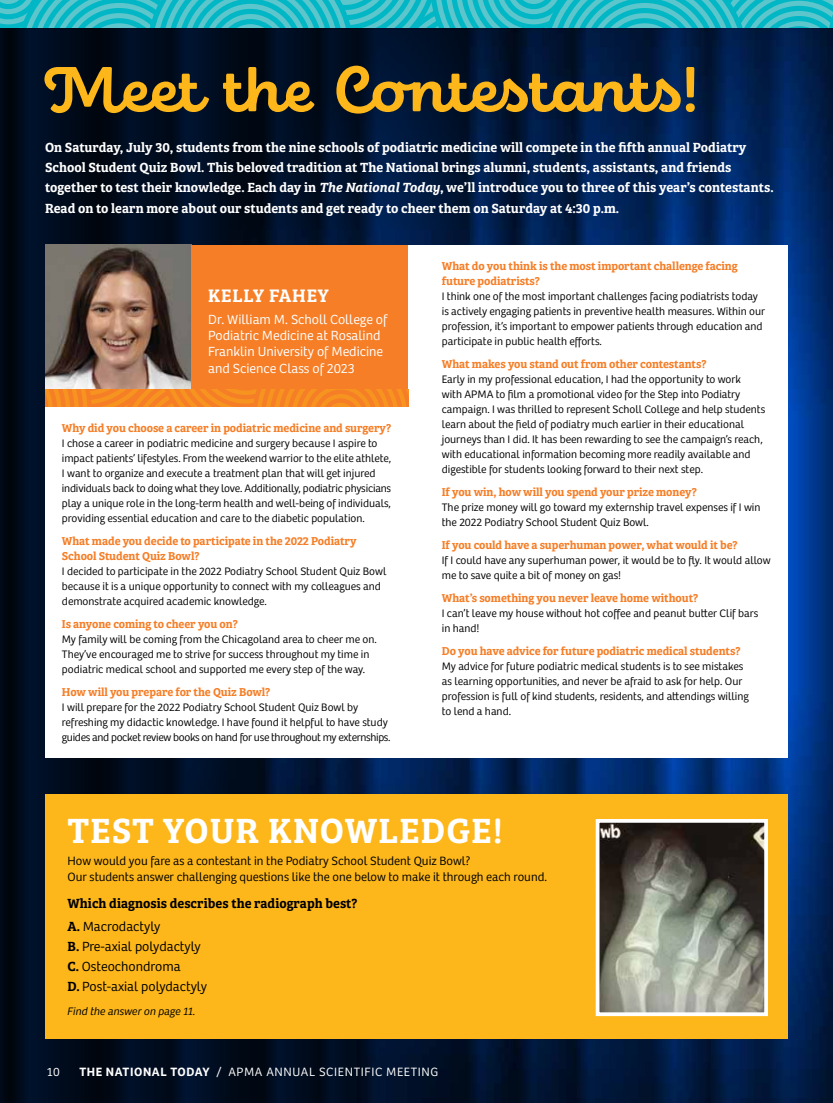
<style>
.page{position:relative;width:833px;height:1103px;background:#fff}
.page>*{position:absolute;margin:0;border:0;box-sizing:border-box;transform-origin:0 0}
.t1{font:700 64.5px "Eldwin Script";color:#fdb71a}
.t2{font:36.25px "Bree Serif Sb";letter-spacing:.03em;color:#fff}
.t3{font:18.75px "Bree Serif Sb";letter-spacing:.04em;color:#fff}
.t4{font:13.75px/20px "Bree Serif Sb";color:#fff}
.t5{font:300 13.75px/16.2px "Bree";color:#fff}
.t6{font:300 13.75px/20px "Bree";color:#000}
.t7{font:13.75px "Bree Serif Sb";color:#000}
.t8{font:300 12.5px/16.2px "Bree";color:#000}
.t9{font:300 12.5px "Bree";letter-spacing:.05em;color:#fff}
.t10{font:11.88px/15px "Bree Serif Sb";letter-spacing:-.01em;color:#f57e27}
.t11{font:300 11.25px/15px "Bree";color:#000}
.t12{font:italic 300 11.25px "Bree";color:#000}
.s1{font-style:italic}
.s2{font-family:"Bree Serif Sb";font-weight:400}
.s3{font-weight:600}
</style>
<div class="page">
<svg style="left:0;top:0;width:832px;height:28px;background:#2cbec8"></svg>
<img style="left:0;top:28px;width:832px;height:1074px">
<div style="left:341px;top:245px;width:119px;height:512px;background:#fff"></div>
<div style="left:45px;top:406px;width:363px;height:351px;background:#fff"></div>
<img style="left:45px;top:245px;width:146px;height:144px">
<div style="left:425px;top:245px;width:363px;height:512px;background:#fff"></div>
<div style="left:191px;top:245px;width:217px;height:144px;background:#f57e27"></div>
<svg style="left:45px;top:389px;width:363px;height:18px;background:#f58823"></svg>
<div style="left:45px;top:794px;width:743px;height:244px;background:#fdb71a"></div>
<svg style="left:595px;top:819px;width:173px;height:198px;background:#7d7d72"></svg>
<h1 class="t1" style="left:45px;top:53px;width:660px">Meet the Contestants!</h1>
<p class="t4" style="left:45px;top:137px;width:730px">On Saturday, July 30, students from the nine schools of podiatric medicine will compete in the fifth annual Podiatry School Student Quiz Bowl. This beloved tradition at The National brings alumni, students, assistants, and friends together to test their knowledge. Each day in <span class="s1">The National Today</span>, we’ll introduce you to three of this year’s contestants.<br>Read on to learn more about our students and get ready to cheer them on Saturday at 4:30 p.m.</p>
<h3 class="t3" style="left:208px;top:281px;width:122px">KELLY FAHEY</h3>
<p class="t5" style="left:208px;top:310px;width:181px">Dr. William M. Scholl College of<br>Podiatric Medicine at Rosalind<br>Franklin University of Medicine and Science Class of 2023</p>
<p class="t10" style="left:62px;top:419px;width:331px">Why did you choose a career in podiatric medicine and surgery?</p>
<p class="t11" style="left:62px;top:435px;width:331px">I chose a career in podiatric medicine and surgery because I aspire to impact patients’ lifestyles. From the weekend warrior to the elite athlete, I want to organize and execute a treatment plan that will get injured individuals back to doing what they love. Additionally, podiatric physicians play a unique role in the long-term health and well-being of individuals, providing essential education and care to the diabetic population.</p>
<p class="t10" style="left:62px;top:532px;width:296px">What made you decide to participate in the 2022 Podiatry<br>School Student Quiz Bowl?</p>
<p class="t11" style="left:62px;top:563px;width:326px">I decided to participate in the 2022 Podiatry School Student Quiz Bowl because it is a unique opportunity to connect with my colleagues and demonstrate acquired academic knowledge.</p>
<p class="t10" style="left:62px;top:615px;width:177px">Is anyone coming to cheer you on?</p>
<p class="t11" style="left:62px;top:630px;width:316px">My family will be coming from the Chicagoland area to cheer me on.<br>They’ve encouraged me to strive for success throughout my time in podiatric medical school and supported me every step of the way.</p>
<p class="t10" style="left:62px;top:683px;width:210px">How will you prepare for the Quiz Bowl?</p>
<p class="t11" style="left:62px;top:698px;width:330px">I will prepare for the 2022 Podiatry School Student Quiz Bowl by refreshing my didactic knowledge. I have found it helpful to have study guides and pocket review books on hand for use throughout my externships.</p>
<p class="t10" style="left:442px;top:258px;width:297px">What do you think is the most important challenge facing future podiatrists?</p>
<p class="t11" style="left:442px;top:288px;width:325px">I think one of the most important challenges facing podiatrists today is actively engaging patients in preventive health measures. Within our profession, it’s important to empower patients through education and participate in public health efforts.</p>
<p class="t10" style="left:442px;top:356px;width:266px">What makes you stand out from other contestants?</p>
<p class="t11" style="left:442px;top:371px;width:325px">Early in my professional education, I had the opportunity to work<br>with APMA to film a promotional video for the Step into Podiatry campaign. I was thrilled to represent Scholl College and help students learn about the field of podiatry much earlier in their educational journeys than I did. It has been rewarding to see the campaign’s reach, with educational information becoming more readily available and digestible for students looking forward to their next step.</p>
<p class="t10" style="left:442px;top:484px;width:256px">If you win, how will you spend your prize money?</p>
<p class="t11" style="left:442px;top:499px;width:320px">The prize money will go toward my externship travel expenses if I win the 2022 Podiatry School Student Quiz Bowl.</p>
<p class="t10" style="left:442px;top:537px;width:297px">If you could have a superhuman power, what would it be?</p>
<p class="t11" style="left:442px;top:552px;width:330px">If I could have any superhuman power, it would be to fly. It would allow me to save quite a bit of money on gas!</p>
<p class="t10" style="left:442px;top:589px;width:258px">What’s something you never leave home without?</p>
<p class="t11" style="left:442px;top:605px;width:318px">I can’t leave my house without hot coffee and peanut butter Clif bars in hand!</p>
<p class="t10" style="left:442px;top:642px;width:300px">Do you have advice for future podiatric medical students?</p>
<p class="t11" style="left:442px;top:658px;width:308px">My advice for future podiatric medical students is to see mistakes as learning opportunities, and never be afraid to ask for help. Our profession is full of kind students, residents, and attendings willing to lend a hand.</p>
<h2 class="t2" style="left:68px;top:803px;width:437px">TEST YOUR KNOWLEDGE!</h2>
<p class="t8" style="left:68px;top:852px;width:481px">How would you fare as a contestant in the Podiatry School Student Quiz Bowl?<br>Our students answer challenging questions like the one below to make it through each round.</p>
<p class="t7" style="left:68px;top:892px;width:291px">Which diagnosis describes the radiograph best?</p>
<p class="t6" style="left:68px;top:915px;width:141px"><span class="s2">A.</span> Macrodactyly<br><span class="s2">B.</span> Pre-axial polydactyly<br><span class="s2">C.</span> Osteochondroma<br><span class="s2">D.</span> Post-axial polydactyly</p>
<p class="t12" style="left:68px;top:1003px;width:129px">Find the answer on page 11.</p>
<p class="t9" style="left:47px;top:1062px;width:14px">10</p>
<p class="t9" style="left:79px;top:1062px;width:360px"><span class="s3">THE NATIONAL TODAY</span> / APMA ANNUAL SCIENTIFIC MEETING</p>
</div>
